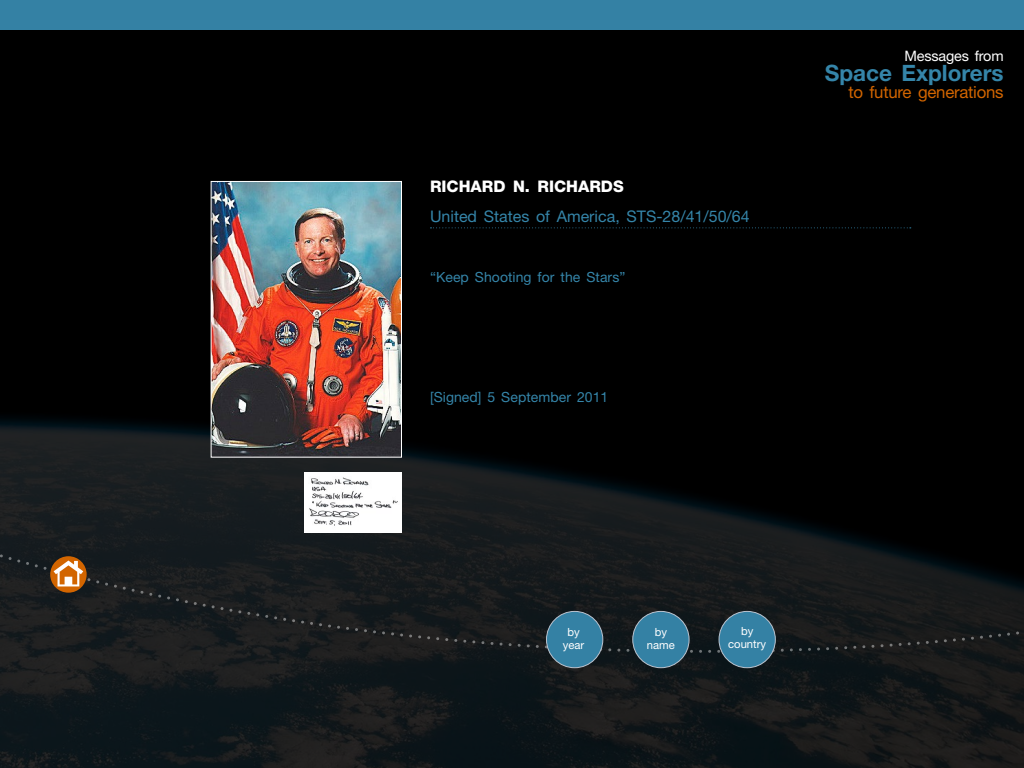
<style>
.page{position:relative;width:1024px;height:768px;background:#fff}
.page>*{position:absolute;margin:0;border:0;box-sizing:border-box;transform-origin:0 0}
.t1{font:700 22.5px "Helvetica Neue LT Std";color:#3585a9}
.t2{font:16.8px "Helvetica Neue LT Std";letter-spacing:-.015em;color:#d26500}
.t3{font:16px "Helvetica Neue LT Std";color:#3585a9}
.t4{font:800 16px "Helvetica Neue LT Std";color:#fff}
.t5{font:14.4px "Helvetica Neue LT Std";letter-spacing:-.01em;color:#fff}
.t6{font:14px "Helvetica Neue LT Std";letter-spacing:.005em;color:#3585a9}
.t7{font:11.3px/12.6px "Helvetica Neue LT Std";color:#fff;text-align:center}
</style>
<div class="page">
<img style="left:0;top:30px;width:1024px;height:738px">
<div style="left:0;top:0;width:1024px;height:30px;background:#3481a4"></div>
<svg style="left:0;top:549px;width:1024px;height:111px;background:#181b1d"></svg>
<div style="left:547px;top:611px;width:56px;height:57px;background:#3481a4;border-radius:50%"></div>
<div style="left:546px;top:611px;width:57px;height:57px;border:1px solid #bac3cf;border-radius:50%"></div>
<div style="left:633px;top:611px;width:56px;height:57px;background:#3481a4;border-radius:50%"></div>
<div style="left:632px;top:611px;width:57px;height:57px;border:1px solid #bac3cf;border-radius:50%"></div>
<div style="left:719px;top:611px;width:56px;height:57px;background:#3481a4;border-radius:50%"></div>
<div style="left:719px;top:611px;width:57px;height:57px;border:1px solid #bac3cf;border-radius:50%"></div>
<svg style="left:430px;top:227px;width:481px;height:1px"></svg>
<img style="left:213px;top:183px;width:187px;height:273px">
<div style="left:211px;top:181px;width:191px;height:277px;border:1px solid #fff"></div>
<img style="left:304px;top:473px;width:98px;height:59px">
<svg style="left:50px;top:556px;width:37px;height:37px"></svg>
<svg style="left:54px;top:561px;width:29px;height:25px"></svg>
<p class="t4" style="left:430px;top:177px;width:195px">RICHARD N. RICHARDS</p>
<p class="t3" style="left:430px;top:207px;width:321px">United States of America, STS-28/41/50/64</p>
<p class="t6" style="left:430px;top:269px;width:197px">“Keep Shooting for the Stars”</p>
<p class="t6" style="left:430px;top:389px;width:180px">[Signed] 5 September 2011</p>
<p class="t5" style="left:904px;top:48px;width:101px">Messages from</p>
<h1 class="t1" style="left:825px;top:59px;width:180px">Space Explorers</h1>
<p class="t2" style="left:848px;top:82px;width:157px">to future generations</p>
<p class="t7" style="left:563px;top:626px;width:23px">by year</p>
<p class="t7" style="left:647px;top:626px;width:29px">by name</p>
<p class="t7" style="left:728px;top:625px;width:39px">by country</p>
</div>
